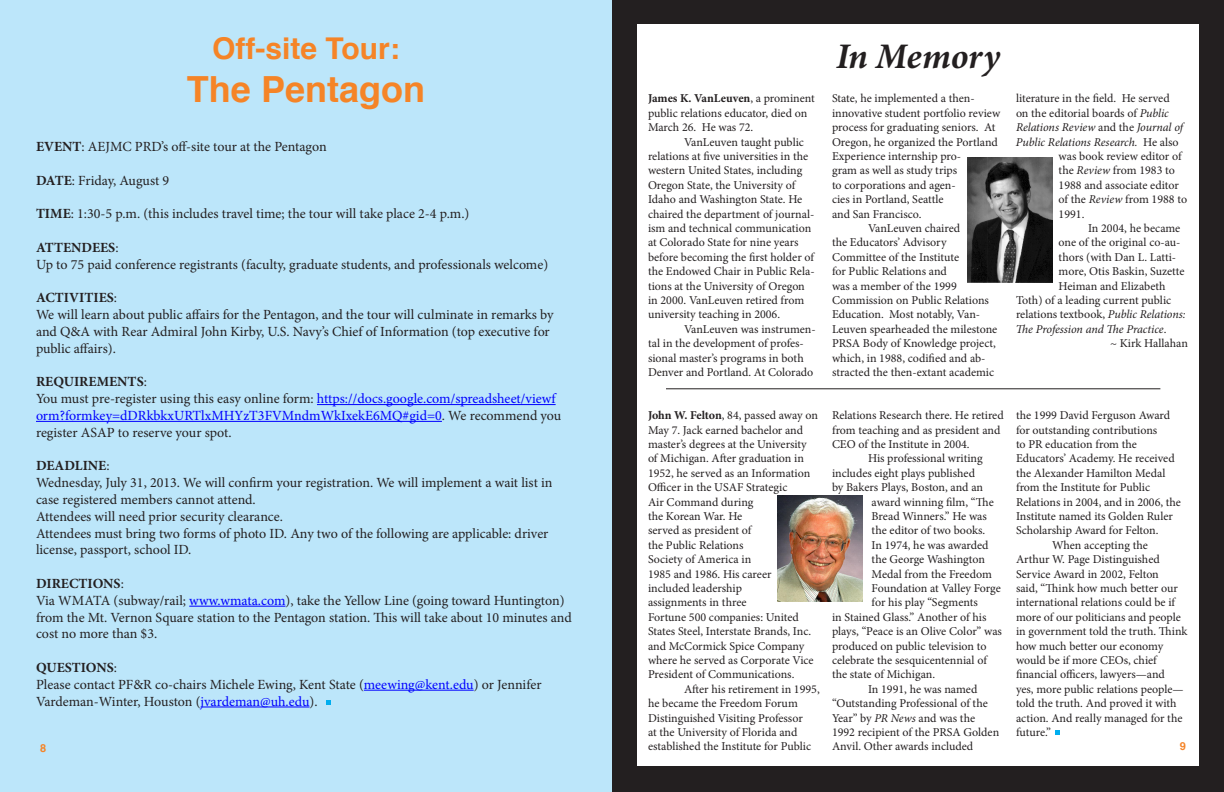
<style>
.page{position:relative;width:1224px;height:792px;background:#fff}
.page>*{position:absolute;margin:0;border:0;box-sizing:border-box;transform-origin:0 0}
.t1{font:700 36px "Helvetica";color:#f58427}
.t2{font:italic 700 36px "Minion Pro";letter-spacing:-.005em;color:#231f20}
.t3{font:700 30px "Helvetica";color:#f58427}
.t4{font:14px/16.8px "Minion Pro";letter-spacing:-.005em;color:#231f20}
.t5{font:14px/16.8px "Minion Pro";color:#00f}
.t6{font:700 14px "Minion Pro";color:#231f20}
.t7{font:12px/14.4px "Minion Pro";letter-spacing:-.005em;color:#231f20}
.t8{font:italic 12px "Minion Pro";letter-spacing:-.01em;color:#231f20}
.t9{font:700 11px "Helvetica";color:#f58427}
.s1{font-style:italic}
.s2{font-style:normal}
.s3{font-weight:700}
.s4{font-weight:400}
.s5{color:#231f20}
.s6{color:#00f}
</style>
<div class="page">
<div style="left:0;top:0;width:612px;height:792px;background:#bce6fa"></div>
<div style="left:612px;top:0;width:612px;height:792px;background:#231f20"></div>
<div style="left:636px;top:24px;width:564px;height:742px;background:#fff"></div>
<img style="left:967px;top:158px;width:86px;height:125px">
<img style="left:777px;top:496px;width:86px;height:105px">
<hr style="left:666px;top:388px;width:494px;height:1px;background:#231f20">
<hr style="left:317px;top:404px;width:239px;height:1px;background:#00f">
<hr style="left:36px;top:421px;width:406px;height:1px;background:#00f">
<hr style="left:189px;top:606px;width:97px;height:1px;background:#00f">
<hr style="left:364px;top:690px;width:110px;height:1px;background:#00f">
<hr style="left:201px;top:707px;width:109px;height:1px;background:#00f">
<svg style="left:1055px;top:730px;width:5px;height:5px"></svg>
<svg style="left:326px;top:700px;width:5px;height:5px"></svg>
<p class="t3" style="left:212px;top:24px;width:189px">Off-site Tour:</p>
<p class="t1" style="left:187px;top:60px;width:240px">The Pentagon</p>
<p class="t2" style="left:836px;top:31px;width:165px">In Memory</p>
<p class="t7" style="left:832px;top:91px;width:170px">State, he implemented a then&shy;innovative student portfolio review process for graduating seniors. At<br>Oregon, he organized the Portland<br>Experience internship pro-<br>gram as well as study trips<br>to corporations and agen-<br>cies in Portland, Seattle<br>and San Francisco.</p>
<p class="t7" style="left:832px;top:221px;width:167px;text-indent:36px">VanLeuven chaired<br>the Educators’ Advisory<br>Committee of the Institute<br>for Public Relations and<br>was a member of the 1999<br>Commission on Public Relations<br>Education. Most notably, Van-<br>Leuven spearheaded the milestone<br>PRSA Body of Knowledge project, which, in 1988, codified and ab&shy;stracted the then-extant academic</p>
<p class="t7" style="left:1016px;top:91px;width:155px">literature in the field. He served</p>
<p class="t7" style="left:1016px;top:106px;width:154px">on the editorial boards of <span class="s1">Public</span></p>
<p class="t8" style="left:1016px;top:119px;width:169px">Relations Review <span class="s2">and the</span> Journal of</p>
<p class="t8" style="left:1016px;top:133px;width:164px">Public Relations Research. <span class="s2">He also</span></p>
<p class="t7" style="left:1059px;top:149px;width:124px">was book review editor of</p>
<p class="t7" style="left:1059px;top:163px;width:118px">the <span class="s1">Review</span> from 1983 to</p>
<p class="t7" style="left:1059px;top:178px;width:122px">1988 and associate editor</p>
<p class="t7" style="left:1059px;top:192px;width:130px">of the <span class="s1">Review</span> from 1988 to</p>
<p class="t7" style="left:1059px;top:207px;width:27px">1991.</p>
<p class="t7" style="left:1088px;top:221px;width:94px">In 2004, he became</p>
<p class="t7" style="left:1059px;top:235px;width:123px">one of the original co-au-</p>
<p class="t7" style="left:1059px;top:250px;width:119px">thors (with Dan L. Latti-</p>
<p class="t7" style="left:1059px;top:264px;width:127px">more, Otis Baskin, Suzette</p>
<p class="t7" style="left:1059px;top:279px;width:108px">Heiman and Elizabeth</p>
<p class="t7" style="left:1016px;top:293px;width:157px">Toth) of a leading current public</p>
<p class="t7" style="left:1016px;top:307px;width:171px">relations textbook, <span class="s1">Public Relations:</span></p>
<p class="t8" style="left:1016px;top:321px;width:152px">The Profession and The Practice<span class="s2">.</span></p>
<p class="t7" style="left:1110px;top:336px;width:79px">~ Kirk Hallahan</p>
<p class="t7" style="left:648px;top:91px;width:168px"><span class="s3">James K. VanLeuven</span>, a prominent public relations educator, died on<br>March 26. He was 72.</p>
<p class="t7" style="left:648px;top:135px;width:168px;text-indent:36px">VanLeuven taught public relations at five universities in the western United States, including<br>Oregon State, the University of<br>Idaho and Washington State. He chaired the department of journal&shy;ism and technical communication at Colorado State for nine years before becoming the first holder of the Endowed Chair in Public Rela&shy;tions at the University of Oregon in 2000. VanLeuven retired from university teaching in 2006.</p>
<p class="t7" style="left:648px;top:322px;width:169px;text-indent:36px">VanLeuven was instrumen&shy;tal in the development of profes&shy;sional master’s programs in both<br>Denver and Portland. At Colorado</p>
<p class="t4" style="left:36px;top:138px;width:292px"><span class="s3">EVENT</span>: AEJMC PRD’s off-site tour at the Pentagon</p>
<p class="t4" style="left:36px;top:172px;width:135px"><span class="s3">DATE</span>: Friday, August 9</p>
<p class="t4" style="left:36px;top:206px;width:435px"><span class="s3">TIME</span>: 1:30-5 p.m. (this includes travel time; the tour will take place 2-4 p.m.)</p>
<p class="t6" style="left:36px;top:238px;width:84px">ATTENDEES<span class="s4">:</span></p>
<p class="t4" style="left:36px;top:256px;width:514px">Up to 75 paid conference registrants (faculty, graduate students, and professionals welcome)</p>
<p class="t6" style="left:36px;top:288px;width:83px">ACTIVITIES<span class="s4">:</span></p>
<p class="t4" style="left:36px;top:306px;width:519px">We will learn about public affairs for the Pentagon, and the tour will culminate in remarks by and Q&amp;A with Rear Admiral John Kirby, U.S. Navy’s Chief of Information (top executive for public affairs).</p>
<p class="t6" style="left:36px;top:372px;width:112px">REQUIREMENTS<span class="s4">:</span></p>
<p class="t5" style="left:36px;top:390px;width:527px"><span class="s5">You must pre-register using this easy online form:</span> https://docs.google.com/spreadsheet/viewf orm?formkey=dDRkbkxURTlxMHYzT3FVMndmWkIxekE6MQ#gid=0<span class="s5">. We recommend you register ASAP to reserve your spot.</span></p>
<p class="t6" style="left:36px;top:456px;width:75px">DEADLINE<span class="s4">:</span></p>
<p class="t4" style="left:36px;top:474px;width:518px">Wednesday, July 31, 2013. We will confirm your registration. We will implement a wait list in case registered members cannot attend.</p>
<p class="t4" style="left:36px;top:508px;width:248px">Attendees will need prior security clearance.</p>
<p class="t4" style="left:36px;top:525px;width:514px">Attendees must bring two forms of photo ID. Any two of the following are applicable: driver license, passport, school ID.</p>
<p class="t6" style="left:36px;top:574px;width:89px">DIRECTIONS<span class="s4">:</span></p>
<p class="t4" style="left:36px;top:592px;width:537px">Via WMATA (subway/rail; <span class="s6">www.wmata.com</span>), take the Yellow Line (going toward Huntington) from the Mt. Vernon Square station to the Pentagon station. This will take about 10 minutes and cost no more than $3.</p>
<p class="t6" style="left:36px;top:658px;width:83px">QUESTIONS<span class="s4">:</span></p>
<p class="t4" style="left:36px;top:676px;width:507px">Please contact PF&amp;R co-chairs Michele Ewing, Kent State (<span class="s6">meewing@kent.edu</span>) or Jennifer<br>Vardeman-Winter, Houston (<span class="s6">jvardeman@uh.edu</span>).</p>
<p class="t7" style="left:648px;top:408px;width:172px"><span class="s3">John W. Felton</span>, 84, passed away on<br>May 7. Jack earned bachelor and master’s degrees at the University of Michigan. After graduation in<br>1952, he served as an Information<br>Officer in the USAF Strategic<br>Air Command during<br>the Korean War. He<br>served as president of<br>the Public Relations<br>Society of America in<br>1985 and 1986. His career<br>included leadership<br>assignments in three<br>Fortune 500 companies: United<br>States Steel, Interstate Brands, Inc. and McCormick Spice Company where he served as Corporate Vice<br>President of Communications.</p>
<p class="t7" style="left:648px;top:682px;width:173px;text-indent:36px">After his retirement in 1995, he became the Freedom Forum<br>Distinguished Visiting Professor<br>at the University of Florida and established the Institute for Public</p>
<p class="t7" style="left:832px;top:408px;width:173px">Relations Research there. He retired from teaching and as president and<br>CEO of the Institute in 2004.</p>
<p class="t7" style="left:868px;top:451px;width:116px">His professional writing</p>
<p class="t7" style="left:832px;top:466px;width:145px">includes eight plays published</p>
<p class="t7" style="left:832px;top:480px;width:153px">by Bakers Plays, Boston, and an</p>
<p class="t7" style="left:872px;top:495px;width:124px">award winning film, “The</p>
<p class="t7" style="left:872px;top:509px;width:117px">Bread Winners.” He was</p>
<p class="t7" style="left:872px;top:523px;width:115px">the editor of two books.</p>
<p class="t7" style="left:872px;top:538px;width:119px">In 1974, he was awarded</p>
<p class="t7" style="left:872px;top:552px;width:115px">the George Washington</p>
<p class="t7" style="left:872px;top:567px;width:122px">Medal from the Freedom</p>
<p class="t7" style="left:872px;top:581px;width:131px">Foundation at Valley Forge</p>
<p class="t7" style="left:872px;top:595px;width:108px">for his play “Segments</p>
<p class="t7" style="left:832px;top:610px;width:156px">in Stained Glass.” Another of his</p>
<p class="t7" style="left:832px;top:624px;width:172px">plays, “Peace is an Olive Color” was</p>
<p class="t7" style="left:832px;top:639px;width:156px">produced on public television to</p>
<p class="t7" style="left:832px;top:653px;width:156px">celebrate the sesquicentennial of</p>
<p class="t7" style="left:832px;top:667px;width:105px">the state of Michigan.</p>
<p class="t7" style="left:832px;top:682px;width:169px;text-indent:36px">In 1991, he was named “Outstanding Professional of the<br>Year” by <span class="s1">PR News</span> and was the<br>1992 recipient of the PRSA Golden<br>Anvil. Other awards included</p>
<p class="t7" style="left:1016px;top:408px;width:167px">the 1999 David Ferguson Award for outstanding contributions<br>to PR education from the<br>Educators’ Academy. He received the Alexander Hamilton Medal from the Institute for Public<br>Relations in 2004, and in 2006, the<br>Institute named its Golden Ruler<br>Scholarship Award for Felton.</p>
<p class="t7" style="left:1016px;top:538px;width:173px;text-indent:36px">When accepting the<br>Arthur W. Page Distinguished<br>Service Award in 2002, Felton<br>said, “Think how much better our international relations could be if more of our politicians and people in government told the truth. Think how much better our economy would be if more CEOs, chief financial officers, lawyers—and<br>yes, more public relations people— told the truth. And proved it with action. And really managed for the future.”</p>
<p class="t9" style="left:40px;top:740px;width:8px">8</p>
<p class="t9" style="left:1180px;top:737px;width:8px">9</p>
</div>
